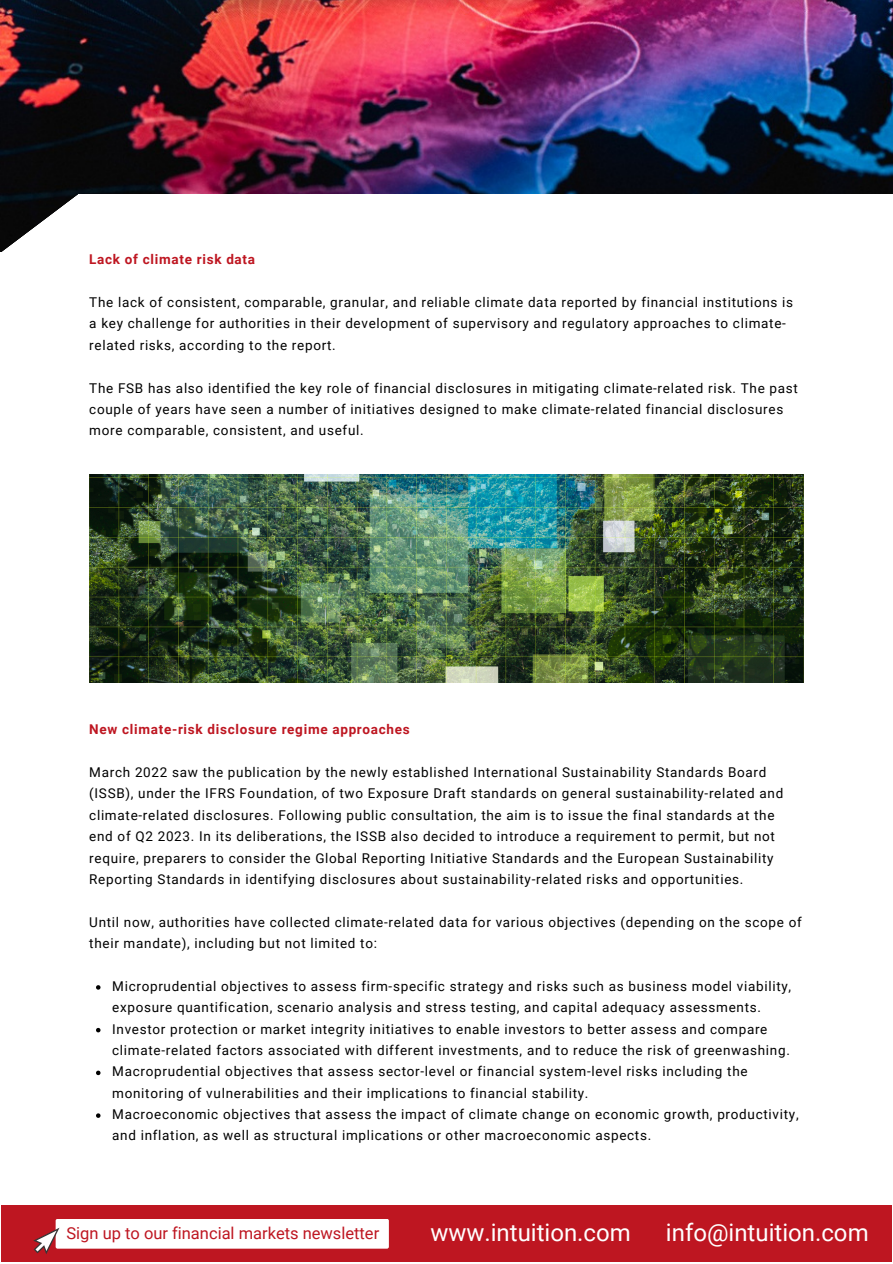
<style>
.page{position:relative;width:893px;height:1264px;background:#fff}
.page>*{position:absolute;margin:0;border:0;box-sizing:border-box;transform-origin:0 0}
.t1{font:24px "Roboto";color:#fff}
.t2{font:16.5px "Roboto";color:#be1621}
.t3{font:13.5px/21.3px "Roboto";letter-spacing:.055em;color:#000}
.t4{font:700 13.5px "Roboto";letter-spacing:.05em;color:#be1621}
</style>
<div class="page">
<img style="left:1px;top:0;width:891px;height:194px">
<svg style="left:0;top:194px;width:112px;height:475px"></svg>
<div style="left:78px;top:194px;width:814px;height:85px;background:#fff"></div>
<div style="left:1px;top:1204px;width:890px;height:57px;background:#be1621"></div>
<div style="left:56px;top:1218px;width:333px;height:30px;background:#fff;border-radius:2px"></div>
<svg style="left:33px;top:1227px;width:34px;height:27px"></svg>
<svg style="left:96px;top:985px;width:4px;height:4px"></svg>
<svg style="left:96px;top:1027px;width:4px;height:5px"></svg>
<svg style="left:96px;top:1070px;width:4px;height:5px"></svg>
<svg style="left:96px;top:1113px;width:4px;height:4px"></svg>
<img style="left:90px;top:475px;width:713px;height:207px">
<p class="t4" style="left:89px;top:252px;width:167px">Lack of climate risk data</p>
<p class="t3" style="left:89px;top:292px;width:705px">The lack of consistent, comparable, granular, and reliable climate data reported by financial institutions is a key challenge for authorities in their development of supervisory and regulatory approaches to climate&shy;related risks, according to the report.</p>
<p class="t3" style="left:89px;top:377px;width:710px">The FSB has also identified the key role of financial disclosures in mitigating climate-related risk. The past couple of years have seen a number of initiatives designed to make climate-related financial disclosures more comparable, consistent, and useful.</p>
<p class="t4" style="left:89px;top:722px;width:322px">New climate-risk disclosure regime approaches</p>
<p class="t3" style="left:89px;top:761px;width:695px">March 2022 saw the publication by the newly established International Sustainability Standards Board (ISSB), under the IFRS Foundation, of two Exposure Draft standards on general sustainability-related and climate-related disclosures. Following public consultation, the aim is to issue the final standards at the end of Q2 2023. In its deliberations, the ISSB also decided to introduce a requirement to permit, but not require, preparers to consider the Global Reporting Initiative Standards and the European Sustainability Reporting Standards in identifying disclosures about sustainability-related risks and opportunities.</p>
<p class="t3" style="left:89px;top:911px;width:714px">Until now, authorities have collected climate-related data for various objectives (depending on the scope of their mandate), including but not limited to:</p>
<p class="t3" style="left:112px;top:975px;width:688px">Microprudential objectives to assess firm-specific strategy and risks such as business model viability, exposure quantification, scenario analysis and stress testing, and capital adequacy assessments.<br>Investor protection or market integrity initiatives to enable investors to better assess and compare climate-related factors associated with different investments, and to reduce the risk of greenwashing.<br>Macroprudential objectives that assess sector-level or financial system-level risks including the monitoring of vulnerabilities and their implications to financial stability.<br>Macroeconomic objectives that assess the impact of climate change on economic growth, productivity, and inflation, as well as structural implications or other macroeconomic aspects.</p>
<p class="t2" style="left:66px;top:1223px;width:314px">Sign up to our financial markets newsletter</p>
<h1 class="t1" style="left:430px;top:1218px;width:202px">www.intuition.com</h1>
<h1 class="t1" style="left:666px;top:1218px;width:204px">info@intuition.com</h1>
</div>
